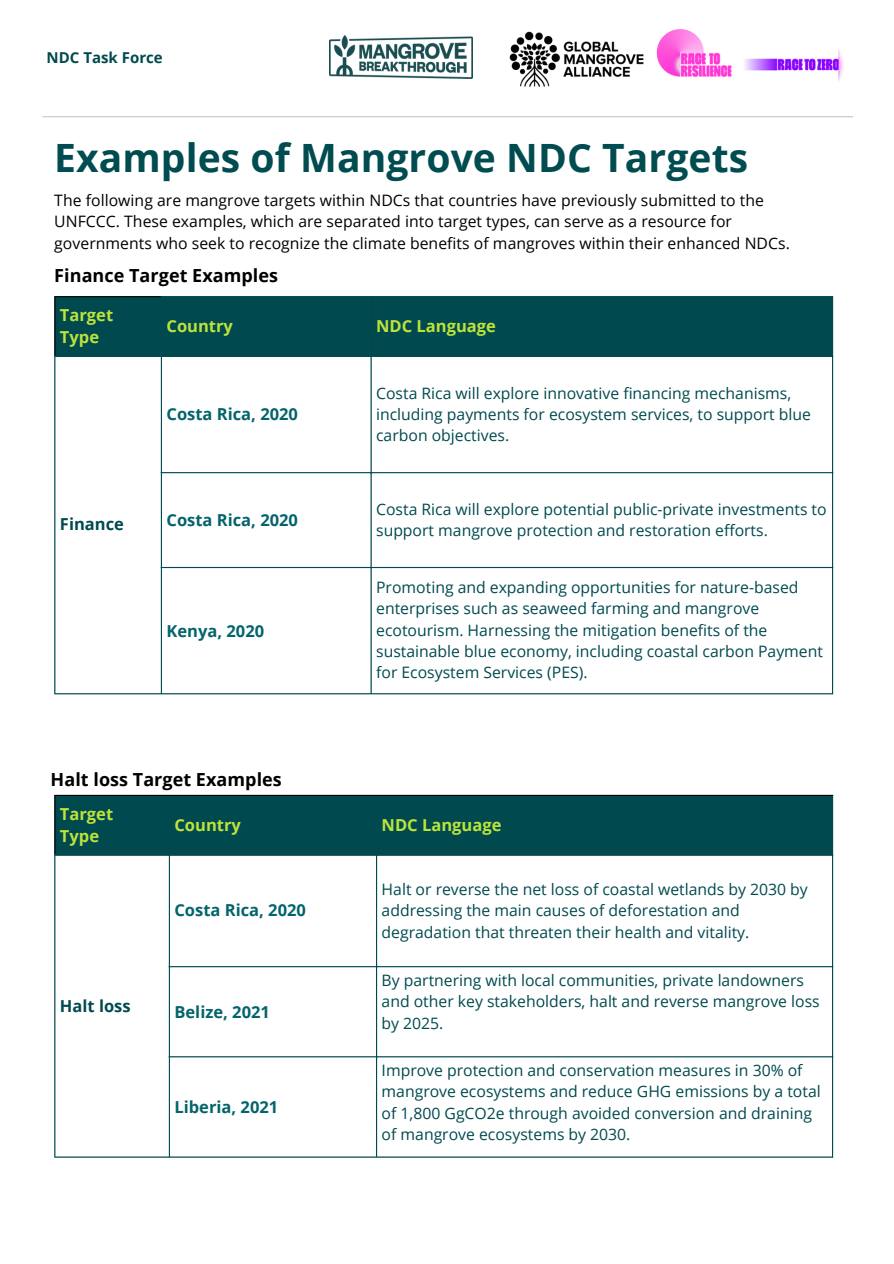
<style>
.page{position:relative;width:894px;height:1264px;background:#fff}
.page>*{position:absolute;margin:0;border:0;box-sizing:border-box;transform-origin:0 0}
.t1{font:700 39px "Open Sans";color:#004c50}
.t2{font:700 18px "Open Sans";color:#000}
.t3{font:700 16.5px "Open Sans";color:#03646b}
.t4{font:700 16.5px/22.5px "Open Sans";color:#bde33a}
.t5{font:700 16.5px "Open Sans";color:#004a4f}
.t6{font:15.75px/21.5px "Open Sans";color:#004a4f}
.t7{font:15.75px/21.5px "Open Sans";color:#000}
.t8{font:700 15px "Open Sans";color:#004a4f}
</style>
<div class="page">
<div style="left:55px;top:297px;width:776px;height:59px;background:#004a4f"></div>
<hr style="left:54px;top:297px;width:1px;height:59px;background:#000">
<hr style="left:54px;top:296px;width:107px;height:1px;background:#000">
<hr style="left:54px;top:357px;width:1px;height:336px;background:#004a4f">
<hr style="left:161px;top:297px;width:1px;height:396px;background:#004a4f">
<hr style="left:370px;top:297px;width:1px;height:396px;background:#004a4f">
<hr style="left:831px;top:297px;width:1px;height:396px;background:#004a4f">
<hr style="left:161px;top:296px;width:671px;height:1px;background:#004a4f">
<hr style="left:54px;top:356px;width:778px;height:1px;background:#004a4f">
<hr style="left:161px;top:472px;width:671px;height:1px;background:#004a4f">
<hr style="left:161px;top:567px;width:671px;height:1px;background:#004a4f">
<hr style="left:54px;top:693px;width:778px;height:1px;background:#004a4f">
<hr style="left:43px;top:116px;width:809px;height:1px;background:#c6c6c6">
<img style="left:509px;top:31px;width:134px;height:55px">
<img style="left:643px;top:29px;width:201px;height:52px">
<img style="left:329px;top:36px;width:143px;height:43px">
<div style="left:55px;top:796px;width:776px;height:58px;background:#004a4f"></div>
<hr style="left:54px;top:796px;width:1px;height:58px;background:#000">
<hr style="left:54px;top:794px;width:778px;height:2px;background:#000">
<hr style="left:54px;top:855px;width:1px;height:301px;background:#004a4f">
<hr style="left:169px;top:796px;width:1px;height:360px;background:#004a4f">
<hr style="left:376px;top:796px;width:1px;height:360px;background:#004a4f">
<hr style="left:831px;top:796px;width:1px;height:360px;background:#004a4f">
<hr style="left:54px;top:854px;width:778px;height:1px;background:#004a4f">
<hr style="left:169px;top:966px;width:663px;height:1px;background:#004a4f">
<hr style="left:169px;top:1056px;width:663px;height:1px;background:#004a4f">
<hr style="left:54px;top:1156px;width:778px;height:1px;background:#004a4f">
<p class="t8" style="left:46px;top:47px;width:118px">NDC Task Force</p>
<p class="t1" style="left:54px;top:130px;width:695px">Examples of Mangrove NDC Targets</p>
<p class="t7" style="left:54px;top:189px;width:736px">The following are mangrove targets within NDCs that countries have previously submitted to the<br>UNFCCC. These examples, which are separated into target types, can serve as a resource for governments who seek to recognize the climate benefits of mangroves within their enhanced NDCs.</p>
<p class="t2" style="left:54px;top:263px;width:225px">Finance Target Examples</p>
<h3 class="t4" style="left:60px;top:303px;width:55px">Target<br>Type</h3>
<p class="t4" style="left:166px;top:314px;width:68px">Country</p>
<p class="t4" style="left:376px;top:314px;width:121px">NDC Language</p>
<p class="t5" style="left:60px;top:512px;width:65px">Finance</p>
<p class="t3" style="left:166px;top:402px;width:133px">Costa Rica, 2020</p>
<h1 class="t6" style="left:376px;top:382px;width:436px">Costa Rica will explore innovative financing mechanisms, including payments for ecosystem services, to support blue carbon objectives.</h1>
<p class="t3" style="left:166px;top:508px;width:133px">Costa Rica, 2020</p>
<h2 class="t6" style="left:376px;top:498px;width:452px">Costa Rica will explore potential public-private investments to support mangrove protection and restoration efforts.</h2>
<p class="t3" style="left:166px;top:619px;width:99px">Kenya, 2020</p>
<p class="t6" style="left:376px;top:576px;width:448px">Promoting and expanding opportunities for nature-based enterprises such as seaweed farming and mangrove ecotourism. Harnessing the mitigation benefits of the sustainable blue economy, including coastal carbon Payment for Ecosystem Services (PES).</p>
<p class="t2" style="left:51px;top:767px;width:233px">Halt loss Target Examples</p>
<p class="t4" style="left:60px;top:802px;width:55px">Target</p>
<p class="t4" style="left:60px;top:824px;width:41px">Type</p>
<p class="t5" style="left:60px;top:994px;width:72px">Halt loss</p>
<h2 class="t4" style="left:174px;top:813px;width:68px">Country</h2>
<p class="t4" style="left:381px;top:813px;width:121px">NDC Language</p>
<p class="t3" style="left:174px;top:898px;width:133px">Costa Rica, 2020</p>
<p class="t3" style="left:174px;top:1000px;width:97px">Belize, 2021</p>
<p class="t3" style="left:174px;top:1094px;width:105px">Liberia, 2021</p>
<p class="t6" style="left:381px;top:878px;width:427px">Halt or reverse the net loss of coastal wetlands by 2030 by addressing the main causes of deforestation and degradation that threaten their health and vitality.</p>
<p class="t6" style="left:381px;top:969px;width:439px">By partnering with local communities, private landowners and other key stakeholders, halt and reverse mangrove loss by 2025.</p>
<p class="t6" style="left:381px;top:1059px;width:440px">Improve protection and conservation measures in 30% of mangrove ecosystems and reduce GHG emissions by a total of 1,800 GgCO2e through avoided conversion and draining of mangrove ecosystems by 2030.</p>
</div>
